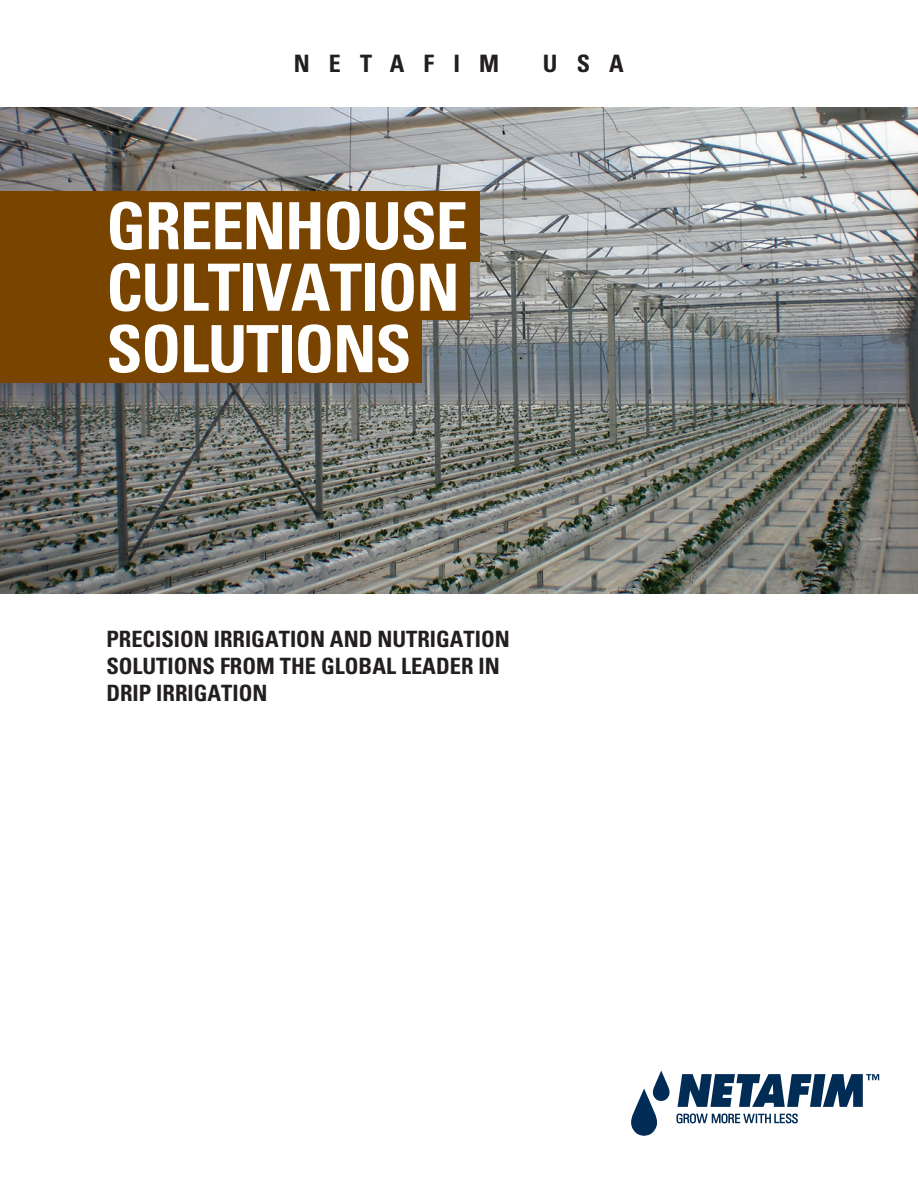
<style>
.page{position:relative;width:918px;height:1188px;background:#fff}
.page>*{position:absolute;margin:0;border:0;box-sizing:border-box;transform-origin:0 0}
.t1{font:700 condensed 65.25px/61.5px "Univers LT Std";letter-spacing:-.02em;color:#fff}
.t2{font:700 condensed 24px "Univers LT Std";letter-spacing:.8em;color:#231f20}
.t3{font:700 condensed 22.5px/27px "Univers LT Std";color:#231f20}
</style>
<div class="page">
<img style="left:0;top:107px;width:918px;height:486px">
<div style="left:0;top:191px;width:480px;height:71px;background:#794400"></div>
<div style="left:0;top:254px;width:469px;height:66px;background:#794400"></div>
<div style="left:0;top:317px;width:421px;height:66px;background:#794400"></div>
<svg style="left:678px;top:1074px;width:201px;height:33px"></svg>
<svg style="left:631px;top:1071px;width:39px;height:65px"></svg>
<svg style="left:676px;top:1114px;width:122px;height:9px"></svg>
<p class="t2" style="left:294px;top:49px;width:207px">NETAFIM</p>
<p class="t2" style="left:543px;top:49px;width:82px">USA</p>
<p class="t1" style="left:106px;top:195px;width:363px">GREENHOUSE<br>CULTIVATION<br>SOLUTIONS</p>
<p class="t3" style="left:106px;top:626px;width:405px">PRECISION IRRIGATION AND NUTRIGATION<br>SOLUTIONS FROM THE GLOBAL LEADER IN<br>DRIP IRRIGATION</p>
</div>
